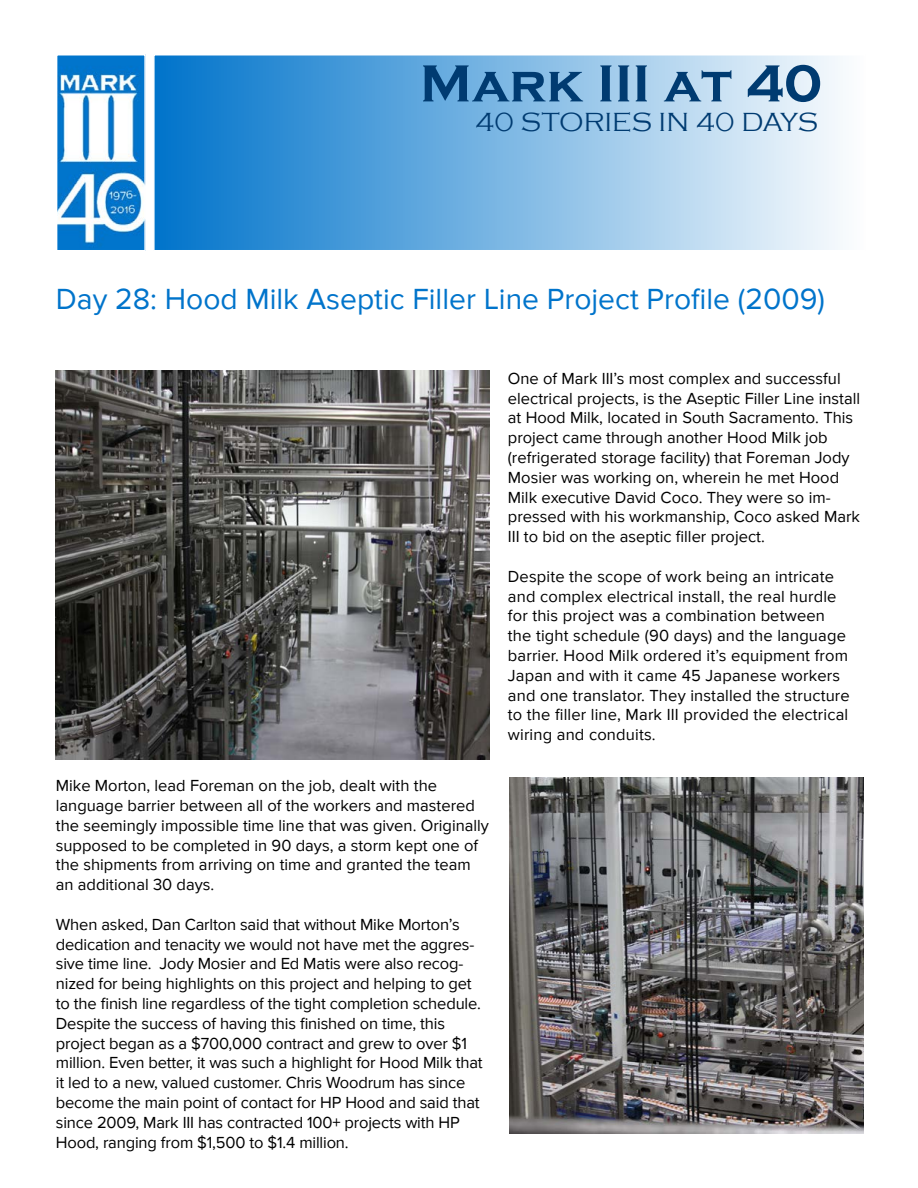
<style>
.page{position:relative;width:918px;height:1188px;background:#fff}
.page>*{position:absolute;margin:0;border:0;box-sizing:border-box;transform-origin:0 0}
.t1{font:700 54px "Copperplate Gothic";color:#003b71}
.t2{font:30px "Proxima Nova";color:#0074cb}
.t3{font:300 27px "Copperplate Gothic";color:#003b71}
.t4{font:16.5px/19.8px "Proxima Nova";color:#000}
</style>
<div class="page">
<img style="left:56px;top:371px;width:434px;height:389px">
<img style="left:509px;top:777px;width:355px;height:357px">
<div style="left:153px;top:54px;width:713px;height:197px;background:linear-gradient(to right,#0073ca,#fdfefe);border:2px solid #fff"></div>
<img style="left:59px;top:57px;width:84px;height:191px">
<div style="left:56px;top:54px;width:90px;height:197px;border:2px solid #fff"></div>
<h1 class="t1" style="left:420px;top:54px;width:404px">Mark III at 40</h1>
<h3 class="t3" style="left:475px;top:107px;width:344px">40 STORIES IN 40 DAYS</h3>
<h2 class="t2" style="left:56px;top:282px;width:771px">Day 28: Hood Milk Aseptic Filler Line Project Profile (2009)</h2>
<p class="t4" style="left:56px;top:776px;width:435px">Mike Morton, lead Foreman on the job, dealt with the language barrier between all of the workers and mastered the seemingly impossible time line that was given. Originally supposed to be completed in 90 days, a storm kept one of the shipments from arriving on time and granted the team an additional 30 days.</p>
<p class="t4" style="left:56px;top:915px;width:428px">When asked, Dan Carlton said that without Mike Morton’s dedication and tenacity we would not have met the aggres&shy;sive time line. Jody Mosier and Ed Matis were also recog&shy;nized for being highlights on this project and helping to get to the finish line regardless of the tight completion schedule.<br>Despite the success of having this finished on time, this project began as a $700,000 contract and grew to over $1 million. Even better, it was such a highlight for Hood Milk that it led to a new, valued customer. Chris Woodrum has since become the main point of contact for HP Hood and said that since 2009, Mark III has contracted 100+ projects with HP Hood, ranging from $1,500 to $1.4 million.</p>
<p class="t4" style="left:508px;top:369px;width:354px">One of Mark III’s most complex and successful electrical projects, is the Aseptic Filler Line install at Hood Milk, located in South Sacramento. This project came through another Hood Milk job (refrigerated storage facility) that Foreman Jody Mosier was working on, wherein he met Hood Milk executive David Coco. They were so im&shy;pressed with his workmanship, Coco asked Mark III to bid on the aseptic filler project.</p>
<p class="t4" style="left:508px;top:567px;width:343px">Despite the scope of work being an intricate and complex electrical install, the real hurdle for this project was a combination between the tight schedule (90 days) and the language barrier. Hood Milk ordered it’s equipment from Japan and with it came 45 Japanese workers and one translator. They installed the structure to the filler line, Mark III provided the electrical wiring and conduits.</p>
</div>
